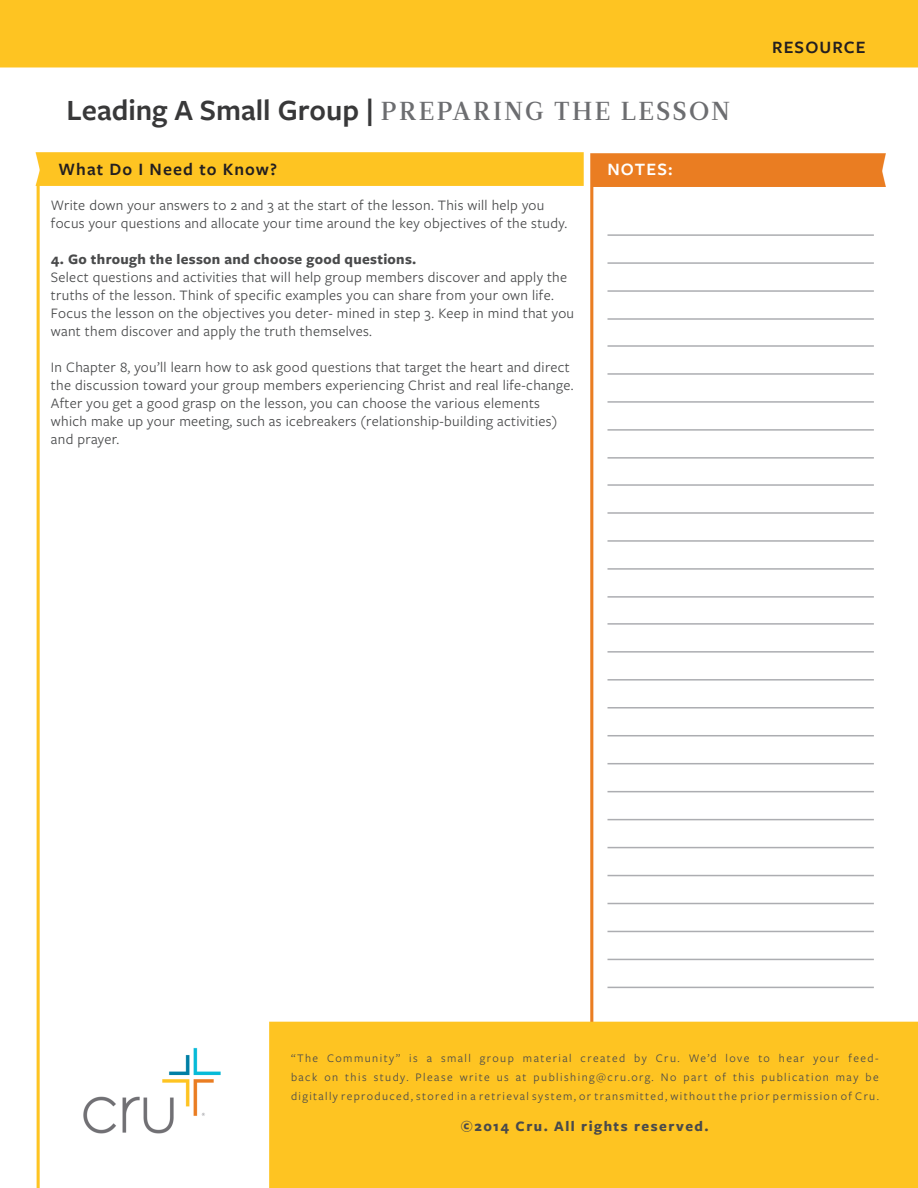
<style>
.page{position:relative;width:918px;height:1188px;background:#fff}
.page>*{position:absolute;margin:0;border:0;box-sizing:border-box;transform-origin:0 0}
.t1{font:600 30.45px "Freight Sans Pro";color:#383839}
.t2{font:600 18px "Freight Sans Pro";letter-spacing:.06em;color:#231f20}
.t3{font:600 18px "Freight Sans Pro";letter-spacing:.06em;color:#fff}
.t4{font:15px/18px "Freight Sans Pro";letter-spacing:.02em;color:#494a4b}
.t5{font:700 15px "Freight Sans Pro";letter-spacing:.02em;color:#494a4b}
.t6{font:700 15px "Freight Sans Pro";letter-spacing:.1em;color:#494a4b}
.t7{font:12px/19.2px "Freight Sans Pro";letter-spacing:.12em;color:#494a4b}
.s1{font-family:"Leitura Roman 3";font-weight:400;font-size:25.95px;color:#6c6d70}
</style>
<div class="page">
<img style="left:0;top:0;width:918px;height:1188px">
<hr style="left:608px;top:290px;width:266px;height:2px;background:#acadb1">
<hr style="left:608px;top:568px;width:266px;height:2px;background:#acadb1">
<hr style="left:608px;top:429px;width:266px;height:2px;background:#acadb1">
<hr style="left:608px;top:707px;width:266px;height:2px;background:#acadb1">
<hr style="left:608px;top:847px;width:266px;height:1px;background:#acadb1">
<hr style="left:608px;top:959px;width:266px;height:1px;background:#acadb1">
<hr style="left:608px;top:318px;width:266px;height:2px;background:#acadb1">
<hr style="left:608px;top:596px;width:266px;height:2px;background:#acadb1">
<hr style="left:608px;top:457px;width:266px;height:2px;background:#acadb1">
<hr style="left:608px;top:735px;width:266px;height:1px;background:#acadb1">
<hr style="left:608px;top:875px;width:266px;height:1px;background:#acadb1">
<hr style="left:608px;top:987px;width:266px;height:1px;background:#acadb1">
<hr style="left:608px;top:234px;width:266px;height:2px;background:#acadb1">
<hr style="left:608px;top:512px;width:266px;height:2px;background:#acadb1">
<hr style="left:608px;top:373px;width:266px;height:2px;background:#acadb1">
<hr style="left:608px;top:651px;width:266px;height:2px;background:#acadb1">
<hr style="left:608px;top:791px;width:266px;height:1px;background:#acadb1">
<hr style="left:608px;top:903px;width:266px;height:1px;background:#acadb1">
<hr style="left:608px;top:262px;width:266px;height:2px;background:#acadb1">
<hr style="left:608px;top:540px;width:266px;height:2px;background:#acadb1">
<hr style="left:608px;top:401px;width:266px;height:2px;background:#acadb1">
<hr style="left:608px;top:679px;width:266px;height:2px;background:#acadb1">
<hr style="left:608px;top:819px;width:266px;height:1px;background:#acadb1">
<hr style="left:608px;top:931px;width:266px;height:1px;background:#acadb1">
<hr style="left:608px;top:484px;width:266px;height:2px;background:#acadb1">
<hr style="left:608px;top:345px;width:266px;height:2px;background:#acadb1">
<hr style="left:608px;top:623px;width:266px;height:2px;background:#acadb1">
<hr style="left:608px;top:763px;width:266px;height:1px;background:#acadb1">
<p class="t1" style="left:67px;top:90px;width:665px">Leading A Small Group | <span class="s1">PREPARING THE LESSON</span></p>
<p class="t2" style="left:58px;top:157px;width:220px">What Do I Need to Know?</p>
<p class="t4" style="left:51px;top:195px;width:518px">Write down your answers to 2 and 3 at the start of the lesson. This will help you focus your questions and allocate your time around the key objectives of the study.</p>
<p class="t5" style="left:51px;top:249px;width:367px">4. Go through the lesson and choose good questions.</p>
<p class="t4" style="left:51px;top:267px;width:525px">Select questions and activities that will help group members discover and apply the truths of the lesson. Think of specific examples you can share from your own life.<br>Focus the lesson on the objectives you deter- mined in step 3. Keep in mind that you want them discover and apply the truth themselves.</p>
<p class="t4" style="left:51px;top:357px;width:524px">In Chapter 8, you’ll learn how to ask good questions that target the heart and direct the discussion toward your group members experiencing Christ and real life-change.</p>
<p class="t4" style="left:51px;top:393px;width:508px">After you get a good grasp on the lesson, you can choose the various elements which make up your meeting, such as icebreakers (relationship-building activities) and prayer.</p>
<p class="t3" style="left:608px;top:156px;width:67px">NOTES:</p>
<p class="t2" style="left:772px;top:35px;width:95px">RESOURCE</p>
<p class="t7" style="left:291px;top:1048px;width:589px">“The Community” is a small group material created by Cru. We’d love to hear your feed&shy;back on this study. Please write us at publishing@cru.org. No part of this publication may be</p>
<p class="t7" style="left:291px;top:1086px;width:589px">digitally reproduced, stored in a retrieval system, or transmitted, without the prior permission of Cru.</p>
<p class="t6" style="left:461px;top:1116px;width:249px">©2014 Cru. All rights reserved.</p>
</div>
